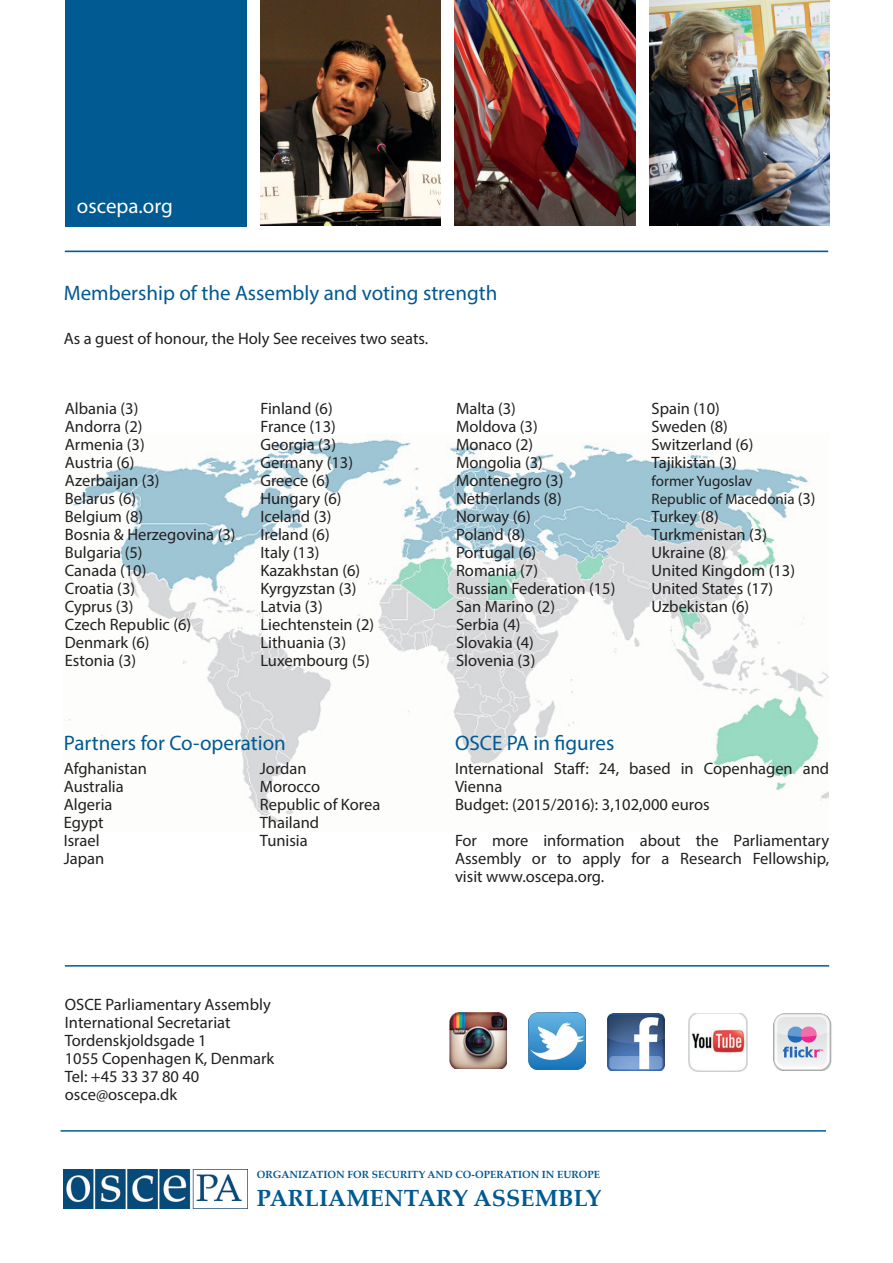
<style>
.page{position:relative;width:893px;height:1263px;background:#fff}
.page>*{position:absolute;margin:0;border:0;box-sizing:border-box;transform-origin:0 0}
.t1{font:700 23.4px "Palatino Linotype";letter-spacing:.005em;color:#015a92}
.t2{font:21px "Myriad Pro";color:#015a92}
.t3{font:21px "Myriad Pro";color:#fff}
.t4{font:16.5px/18px "Myriad Pro";color:#231f20}
.t5{font:15px/18px "Myriad Pro";color:#231f20}
.t6{font:700 10.35px "Palatino Linotype";color:#015a92}
.s1{font-size:16.5px}
</style>
<div class="page">
<img style="left:64px;top:1169px;width:184px;height:39px">
<img style="left:68px;top:439px;width:760px;height:384px">
<img style="left:260px;top:0;width:376px;height:226px">
<img style="left:649px;top:0;width:180px;height:226px">
<hr style="left:65px;top:965px;width:764px;height:1px;background:#015a92">
<div style="left:441px;top:0;width:12px;height:234px;background:#fff"></div>
<div style="left:65px;top:0;width:183px;height:226px;background:#015a92"></div>
<div style="left:247px;top:0;width:12px;height:238px;background:#fff"></div>
<hr style="left:65px;top:251px;width:763px;height:1px;background:#015a92">
<hr style="left:61px;top:1130px;width:765px;height:1px;background:#015a92">
<img style="left:607px;top:1013px;width:58px;height:58px">
<img style="left:688px;top:1013px;width:60px;height:59px">
<img style="left:773px;top:1013px;width:59px;height:57px">
<img style="left:528px;top:1013px;width:57px;height:57px">
<img style="left:450px;top:1012px;width:57px;height:57px">
<p class="t3" style="left:77px;top:193px;width:98px">oscepa.org</p>
<p class="t2" style="left:64px;top:280px;width:435px">Membership of the Assembly and voting strength</p>
<p class="t4" style="left:64px;top:329px;width:366px">As a guest of honour, the Holy See receives two seats.</p>
<p class="t4" style="left:65px;top:399px;width:172px">Albania (3)<br>Andorra (2)<br>Armenia (3)<br>Austria (6)<br>Azerbaijan (3)<br>Belarus (6)<br>Belgium (8)<br>Bosnia &amp; Herzegovina (3)<br>Bulgaria (5)<br>Canada (10)<br>Croatia (3)<br>Cyprus (3)<br>Czech Republic (6)<br>Denmark (6)<br>Estonia (3)</p>
<p class="t4" style="left:260px;top:399px;width:115px">Finland (6)<br>France (13)<br>Georgia (3)<br>Germany (13)<br>Greece (6)<br>Hungary (6)<br>Iceland (3)<br>Ireland (6)<br>Italy (13)<br>Kazakhstan (6)<br>Kyrgyzstan (3)<br>Latvia (3)<br>Liechtenstein (2)<br>Lithuania (3)<br>Luxembourg (5)</p>
<p class="t4" style="left:456px;top:399px;width:161px">Malta (3)<br>Moldova (3)<br>Monaco (2)<br>Mongolia (3)<br>Montenegro (3)<br>Netherlands (8)<br>Norway (6)<br>Poland (8)<br>Portugal (6)<br>Romania (7)<br>Russian Federation (15)<br>San Marino (2)<br>Serbia (4)<br>Slovakia (4)<br>Slovenia (3)</p>
<p class="t4" style="left:652px;top:399px;width:103px">Spain (10)<br>Sweden (8)<br>Switzerland (6)<br>Tajikistan (3)</p>
<p class="t5" style="left:652px;top:472px;width:166px">former Yugoslav<br>Republic of Macedonia <span class="s1">(3)</span></p>
<p class="t4" style="left:652px;top:507px;width:145px">Turkey (8)<br>Turkmenistan (3)<br>Ukraine (8)<br>United Kingdom (13)<br>United States (17)<br>Uzbekistan (6)</p>
<p class="t2" style="left:64px;top:730px;width:224px">Partners for Co-operation</p>
<p class="t2" style="left:455px;top:730px;width:161px">OSCE PA in figures</p>
<p class="t4" style="left:455px;top:759px;width:376px">International Staff: 24, based in Copenhagen and<br>Vienna<br>Budget: (2015/2016): 3,102,000 euros</p>
<p class="t4" style="left:455px;top:831px;width:376px;text-align:justify">For more information about the Parliamentary Assembly or to apply for a Research Fellowship, visit www.oscepa.org.</p>
<p class="t4" style="left:64px;top:759px;width:85px">Afghanistan<br>Australia<br>Algeria<br>Egypt<br>Israel<br>Japan</p>
<p class="t4" style="left:260px;top:759px;width:122px">Jordan<br>Morocco<br>Republic of Korea<br>Thailand<br>Tunisia</p>
<p class="t4" style="left:65px;top:995px;width:211px">OSCE Parliamentary Assembly<br>International Secretariat<br>Tordenskjoldsgade 1<br>1055 Copenhagen K, Denmark<br>Tel: +45 33 37 80 40 osce@oscepa.dk</p>
<p class="t6" style="left:257px;top:1167px;width:345px">ORGANIZATION FOR SECURITY AND CO-OPERATION IN EUROPE</p>
<h1 class="t1" style="left:257px;top:1182px;width:346px">PARLIAMENTARY ASSEMBLY</h1>
</div>
